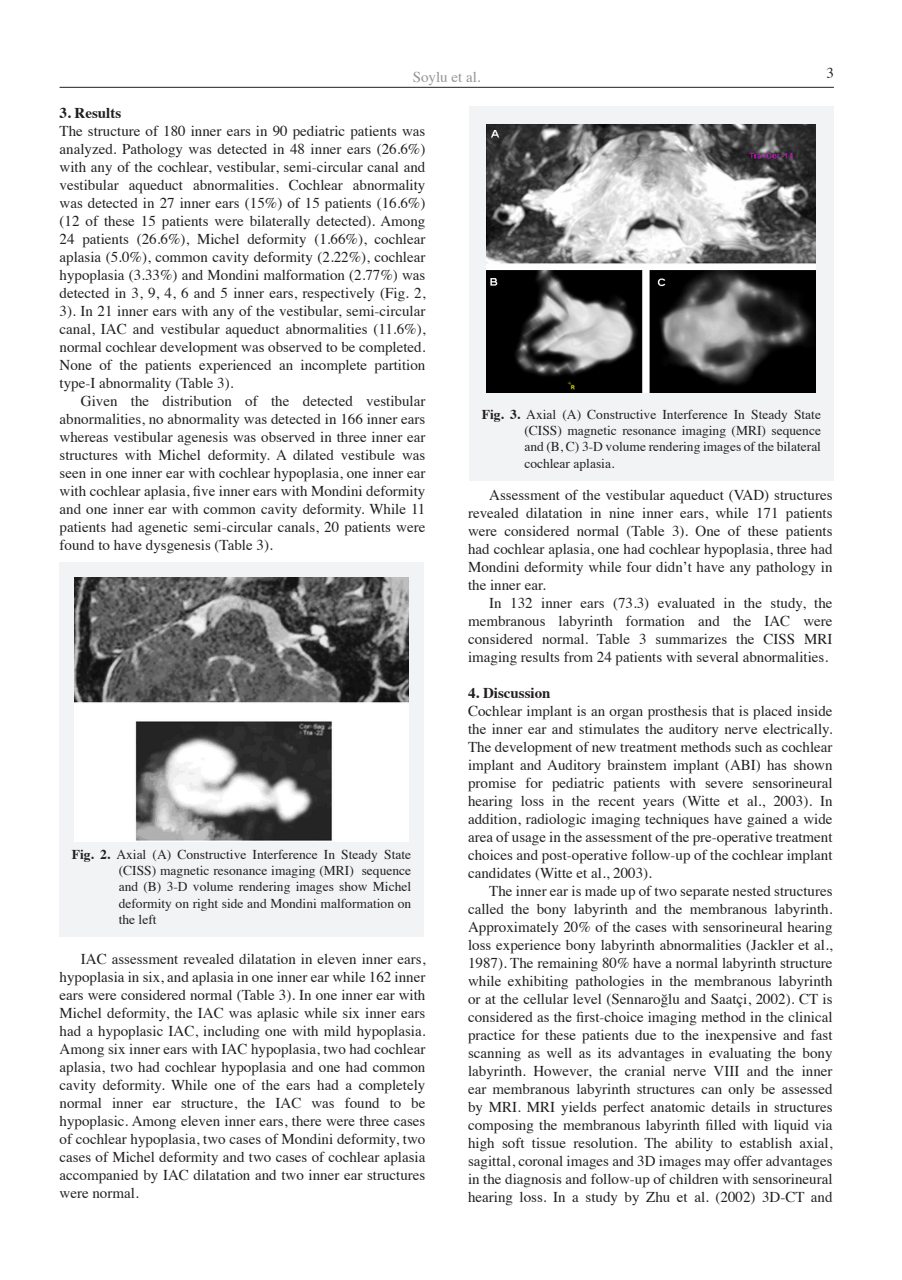
<style>
.page{position:relative;width:902px;height:1280px;background:#fff}
.page>*{position:absolute;margin:0;border:0;box-sizing:border-box;transform-origin:0 0}
.t1{font:15px/18px "Times";color:#231f20;text-align:justify}
.t2{font:700 15px "Times";color:#231f20}
.t3{font:15px "Times";color:#939598}
.t4{font:13.5px/16.2px "Times";color:#231f20;text-align:justify}
.s1{font-weight:700}
</style>
<div class="page">
<hr style="left:60px;top:87px;width:773px;height:1px;background:#231f20">
<div style="left:469px;top:106px;width:364px;height:374px;background:#f2f3f4"></div>
<img style="left:486px;top:125px;width:329px;height:267px">
<div style="left:59px;top:562px;width:365px;height:374px;background:#f2f3f4"></div>
<img style="left:74px;top:577px;width:335px;height:264px">
<p class="t3" style="left:413px;top:63px;width:69px">Soylu et al.</p>
<p class="t1" style="left:826px;top:63px;width:9px">3</p>
<p class="t2" style="left:60px;top:98px;width:63px">3. Results</p>
<p class="t1" style="left:60px;top:120px;width:367px">The structure of 180 inner ears in 90 pediatric patients was analyzed. Pathology was detected in 48 inner ears (26.6%) with any of the cochlear, vestibular, semi-circular canal and vestibular aqueduct abnormalities. Cochlear abnormality was detected in 27 inner ears (15%) of 15 patients (16.6%) (12 of these 15 patients were bilaterally detected). Among 24 patients (26.6%), Michel deformity (1.66%), cochlear aplasia (5.0%), common cavity deformity (2.22%), cochlear hypoplasia (3.33%) and Mondini malformation (2.77%) was detected in 3, 9, 4, 6 and 5 inner ears, respectively (Fig. 2, 3). In 21 inner ears with any of the vestibular, semi-circular canal, IAC and vestibular aqueduct abnormalities (11.6%), normal cochlear development was observed to be completed.<br>None of the patients experienced an incomplete partition type-I abnormality (Table 3).</p>
<p class="t1" style="left:60px;top:390px;width:367px;text-indent:21px">Given the distribution of the detected vestibular abnormalities, no abnormality was detected in 166 inner ears whereas vestibular agenesis was observed in three inner ear structures with Michel deformity. A dilated vestibule was seen in one inner ear with cochlear hypoplasia, one inner ear with cochlear aplasia, five inner ears with Mondini deformity and one inner ear with common cavity deformity. While 11 patients had agenetic semi-circular canals, 20 patients were found to have dysgenesis (Table 3).</p>
<p class="t4" style="left:119px;top:845px;width:294px;text-indent:-47px"><span class="s1">Fig. 2.</span> Axial (A) Constructive Interference In Steady State (CISS) magnetic resonance imaging (MRI) sequence and (B) 3-D volume rendering images show Michel deformity on right side and Mondini malformation on the left</p>
<p class="t1" style="left:60px;top:948px;width:367px;text-indent:21px">IAC assessment revealed dilatation in eleven inner ears, hypoplasia in six, and aplasia in one inner ear while 162 inner ears were considered normal (Table 3). In one inner ear with Michel deformity, the IAC was aplasic while six inner ears had a hypoplasic IAC, including one with mild hypoplasia.<br>Among six inner ears with IAC hypoplasia, two had cochlear aplasia, two had cochlear hypoplasia and one had common cavity deformity. While one of the ears had a completely normal inner ear structure, the IAC was found to be hypoplasic. Among eleven inner ears, there were three cases of cochlear hypoplasia, two cases of Mondini deformity, two cases of Michel deformity and two cases of cochlear aplasia accompanied by IAC dilatation and two inner ear structures were normal.</p>
<p class="t4" style="left:524px;top:405px;width:298px;text-indent:-43px"><span class="s1">Fig. 3.</span> Axial (A) Constructive Interference In Steady State (CISS) magnetic resonance imaging (MRI) sequence and (B, C) 3-D volume rendering images of the bilateral cochlear aplasia.</p>
<p class="t1" style="left:468px;top:485px;width:366px;text-indent:21px">Assessment of the vestibular aqueduct (VAD) structures revealed dilatation in nine inner ears, while 171 patients were considered normal (Table 3). One of these patients had cochlear aplasia, one had cochlear hypoplasia, three had Mondini deformity while four didn’t have any pathology in the inner ear.</p>
<p class="t1" style="left:468px;top:593px;width:366px;text-indent:21px">In 132 inner ears (73.3) evaluated in the study, the membranous labyrinth formation and the IAC were considered normal. Table 3 summarizes the CISS MRI imaging results from 24 patients with several abnormalities.</p>
<p class="t2" style="left:468px;top:679px;width:84px">4. Discussion</p>
<p class="t1" style="left:468px;top:701px;width:366px">Cochlear implant is an organ prosthesis that is placed inside the inner ear and stimulates the auditory nerve electrically.<br>The development of new treatment methods such as cochlear implant and Auditory brainstem implant (ABI) has shown promise for pediatric patients with severe sensorineural hearing loss in the recent years (Witte et al., 2003). In addition, radiologic imaging techniques have gained a wide area of usage in the assessment of the pre-operative treatment choices and post-operative follow-up of the cochlear implant candidates (Witte et al., 2003).</p>
<p class="t1" style="left:468px;top:881px;width:366px;text-indent:21px">The inner ear is made up of two separate nested structures called the bony labyrinth and the membranous labyrinth.<br>Approximately 20% of the cases with sensorineural hearing loss experience bony labyrinth abnormalities (Jackler et al., 1987). The remaining 80% have a normal labyrinth structure while exhibiting pathologies in the membranous labyrinth or at the cellular level (Sennaroğlu and Saatçi, 2002). CT is considered as the first-choice imaging method in the clinical practice for these patients due to the inexpensive and fast scanning as well as its advantages in evaluating the bony labyrinth. However, the cranial nerve VIII and the inner ear membranous labyrinth structures can only be assessed by MRI. MRI yields perfect anatomic details in structures composing the membranous labyrinth filled with liquid via high soft tissue resolution. The ability to establish axial, sagittal, coronal images and 3D images may offer advantages in the diagnosis and follow-up of children with sensorineural hearing loss. In a study by Zhu et al. (2002) 3D-CT and</p>
</div>
